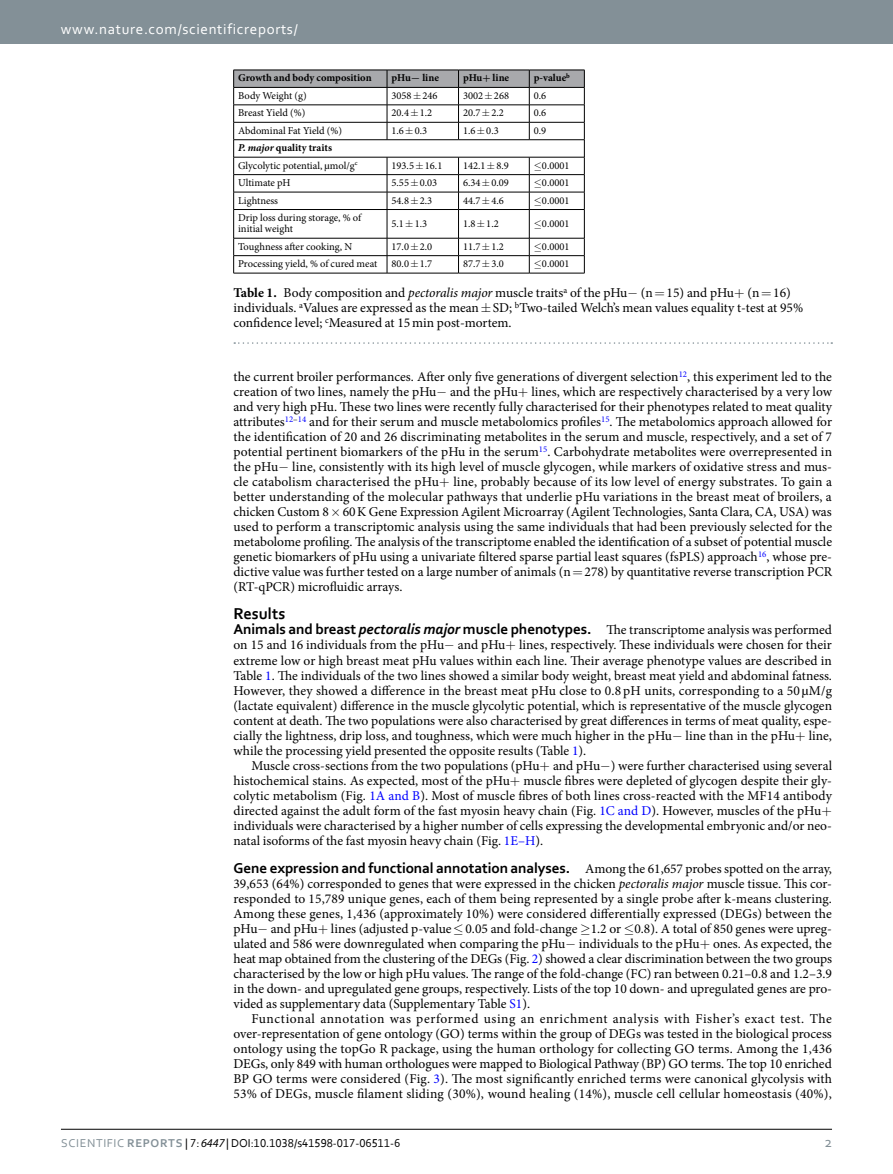
<style>
.page{position:relative;width:893px;height:1174px;background:#fff}
.page>*{position:absolute;margin:0;border:0;box-sizing:border-box;transform-origin:0 0}
.t1{font:700 16.5px "Corbel";color:#000}
.t2{font:15px "Corbel Bold 2";letter-spacing:-.005em;color:#000}
.t3{font:15px "Corbel 2";letter-spacing:.045em;color:#fff}
.t4{font:15px "Corbel 2";color:#839097}
.t5{font:13.5px/15px "Minion Pro";color:#000;text-align:justify}
.t6{font:12px "Corbel";color:#000}
.t7{font:10.5px/17.4px "Minion Pro";color:#000}
.t8{font:700 10.5px "Minion Pro";color:#000}
.s1{font-weight:700;font-style:italic}
.s2{font-weight:700}
.s3{font-family:"STIX General"}
.s4{font-style:italic}
.s5{font-family:"Corbel Bold 2";font-size:15px}
.s6{font-family:"Corbel";font-weight:700;font-style:italic;font-size:15px}
.s7{color:#00f}
.s8{font-family:"Minion Pro";font-size:13.5px}
.s9{font-family:"Corbel 2";color:#839097}
.s10{font-family:"Corbel Bold 2";color:#839097}
.s11{font-family:"Myriad Pro";font-style:italic}
</style>
<div class="page">
<div style="left:0;top:0;width:893px;height:43px;background:#839097"></div>
<hr style="left:61px;top:1129px;width:771px;height:1px;background:#000">
<svg style="left:234px;top:342px;width:598px;height:2px"></svg>
<hr style="left:233px;top:273px;width:154px;height:1px;background:#000">
<hr style="left:387px;top:273px;width:71px;height:1px;background:#000">
<hr style="left:458px;top:273px;width:71px;height:1px;background:#000">
<hr style="left:529px;top:273px;width:56px;height:1px;background:#000">
<svg style="left:233px;top:70px;width:352px;height:203px"></svg>
<p class="t3" style="left:61px;top:19px;width:238px">www.nature.com/scientificreports/</p>
<p class="t8" style="left:238px;top:71px;width:135px">Growth and body composition</p>
<p class="t8" style="left:391px;top:71px;width:49px">pHu− line</p>
<p class="t8" style="left:463px;top:71px;width:48px">pHu line</p>
<p class="t8" style="left:534px;top:71px;width:38px">p-value<sup>b</sup></p>
<p class="t7" style="left:238px;top:87px;width:70px">Body Weight (g)</p>
<p class="t7" style="left:391px;top:87px;width:48px">3058 246</p>
<p class="t7" style="left:463px;top:87px;width:48px">3002 268</p>
<p class="t7" style="left:534px;top:87px;width:14px">0.6</p>
<p class="t7" style="left:238px;top:104px;width:69px">Breast Yield (%)</p>
<p class="t7" style="left:391px;top:104px;width:42px">20.4 1.2</p>
<p class="t7" style="left:463px;top:104px;width:42px">20.7 2.2</p>
<p class="t7" style="left:534px;top:104px;width:14px">0.6</p>
<p class="t7" style="left:238px;top:122px;width:105px">Abdominal Fat Yield (%)</p>
<p class="t7" style="left:391px;top:122px;width:37px">1.6 0.3</p>
<p class="t7" style="left:463px;top:122px;width:37px">1.6 0.3</p>
<p class="t7" style="left:534px;top:122px;width:14px">0.9</p>
<p class="t7" style="left:238px;top:139px;width:121px"><span class="s1">P. major</span> <span class="s2">quality traits<br></span>Glycolytic potential, <span class="s3">µ</span>mol/g<sup>c</sup></p>
<p class="t7" style="left:392px;top:157px;width:52px">193.5 16.1</p>
<p class="t7" style="left:463px;top:157px;width:47px">142.1 8.9</p>
<p class="t7" style="left:534px;top:157px;width:37px">≤0.0001</p>
<p class="t7" style="left:238px;top:174px;width:54px">Ultimate pH</p>
<p class="t7" style="left:392px;top:174px;width:47px">5.55 0.03</p>
<p class="t7" style="left:463px;top:174px;width:47px">6.34 0.09</p>
<p class="t7" style="left:534px;top:174px;width:37px">≤0.0001</p>
<p class="t7" style="left:238px;top:191px;width:41px">Lightness</p>
<p class="t7" style="left:392px;top:191px;width:42px">54.8 2.3</p>
<p class="t7" style="left:463px;top:191px;width:42px">44.7 4.6</p>
<p class="t7" style="left:534px;top:191px;width:37px">≤0.0001</p>
<p class="t7" style="left:238px;top:212px;width:125px;line-height:11.2px">Drip loss during storage, % of initial weight</p>
<p class="t7" style="left:392px;top:214px;width:37px">5.1 1.3</p>
<p class="t7" style="left:463px;top:214px;width:37px">1.8 1.2</p>
<p class="t7" style="left:534px;top:214px;width:37px">≤0.0001</p>
<p class="t7" style="left:238px;top:238px;width:116px">Toughness after cooking, N</p>
<p class="t7" style="left:392px;top:238px;width:42px">17.0 2.0</p>
<p class="t7" style="left:463px;top:238px;width:42px">11.7 1.2</p>
<p class="t7" style="left:534px;top:238px;width:37px">≤0.0001</p>
<p class="t7" style="left:238px;top:255px;width:141px">Processing yield, % of cured meat</p>
<p class="t7" style="left:392px;top:255px;width:42px">80.0 1.7</p>
<p class="t7" style="left:463px;top:255px;width:42px">87.7 3.0</p>
<p class="t7" style="left:534px;top:255px;width:37px">≤0.0001</p>
<p class="t5" style="left:233px;top:285px;width:571px;text-align:left"><span class="s2">Table 1.</span> Body composition and <span class="s4">pectoralis major</span> muscle traits<sup>a</sup> of the pHu− (n 15) and pHu (n 16) individuals. <sup>a</sup>Values are expressed as the mean SD; <sup>b</sup>Two-tailed Welch’s mean values equality t-test at 95% confidence level; <sup>c</sup>Measured at 15min post-mortem.</p>
<p class="t5" style="left:233px;top:369px;width:600px">the current broiler performances. After only five generations of divergent selection<sup>12</sup>, this experiment led to the creation of two lines, namely the pHu− and the pHu lines, which are respectively characterised by a very low and very high pHu. These two lines were recently fully characterised for their phenotypes related to meat quality attributes<sup>12</sup><sup>–</sup><sup>14</sup> and for their serum and muscle metabolomics profiles<sup>15</sup>. The metabolomics approach allowed for the identification of 20 and 26 discriminating metabolites in the serum and muscle, respectively, and a set of 7 potential pertinent biomarkers of the pHu in the serum<sup>15</sup>. Carbohydrate metabolites were overrepresented in the pHu− line, consistently with its high level of muscle glycogen, while markers of oxidative stress and mus&shy;cle catabolism characterised the pHu line, probably because of its low level of energy substrates. To gain a better understanding of the molecular pathways that underlie pHu variations in the breast meat of broilers, a chicken Custom 8 60K Gene Expression Agilent Microarray (Agilent Technologies, Santa Clara, CA, USA) was used to perform a transcriptomic analysis using the same individuals that had been previously selected for the metabolome profiling. The analysis of the transcriptome enabled the identification of a subset of potential muscle genetic biomarkers of pHu using a univariate filtered sparse partial least squares (fsPLS) approach<sup>16</sup>, whose pre&shy;dictive value was further tested on a large number of animals (n 278) by quantitative reverse transcription PCR (RT-qPCR) microfluidic arrays.</p>
<p class="t1" style="left:233px;top:604px;width:53px">Results</p>
<p class="t5" style="left:233px;top:623px;width:600px"><span class="s5">Animals and breast</span> <span class="s6">pectoralis major</span> <span class="s5">muscle phenotypes.</span> The transcriptome analysis was performed on 15 and 16 individuals from the pHu− and pHu lines, respectively. These individuals were chosen for their extreme low or high breast meat pHu values within each line. Their average phenotype values are described in Table <span class="s7">1</span>. The individuals of the two lines showed a similar body weight, breast meat yield and abdominal fatness.<br>However, they showed a difference in the breast meat pHu close to 0.8 pH units, corresponding to a 50 <span class="s3">µ</span>M/g (lactate equivalent) difference in the muscle glycolytic potential, which is representative of the muscle glycogen content at death. The two populations were also characterised by great differences in terms of meat quality, espe&shy;cially the lightness, drip loss, and toughness, which were much higher in the pHu− line than in the pHu line, while the processing yield presented the opposite results (Table <span class="s7">1</span>).</p>
<p class="t5" style="left:233px;top:757px;width:600px;text-align:left;text-indent:18px">Muscle cross-sections from the two populations (pHu and pHu−) were further characterised using several histochemical stains. As expected, most of the pHu muscle fibres were depleted of glycogen despite their gly&shy;colytic metabolism (Fig. <span class="s7">1A and B</span>). Most of muscle fibres of both lines cross-reacted with the MF14 antibody directed against the adult form of the fast myosin heavy chain (Fig. <span class="s7">1C and D</span>). However, muscles of the pHu individuals were characterised by a higher number of cells expressing the developmental embryonic and/or neo&shy;natal isoforms of the fast myosin heavy chain (Fig. <span class="s7">1E–H</span>).</p>
<p class="t2" style="left:233px;top:858px;width:600px">Gene expression and functional annotation analyses. <span class="s8">Among the 61,657 probes spotted on the array,</span></p>
<p class="t5" style="left:233px;top:876px;width:600px">39,653 (64%) corresponded to genes that were expressed in the chicken <span class="s4">pectoralis major</span> muscle tissue. This cor&shy;responded to 15,789 unique genes, each of them being represented by a single probe after k-means clustering.<br>Among these genes, 1,436 (approximately 10%) were considered differentially expressed (DEGs) between the pHu− and pHu lines (adjusted p-value≤0.05 and fold-change ≥1.2 or ≤0.8). A total of 850 genes were upreg&shy;ulated and 586 were downregulated when comparing the pHu− individuals to the pHu ones. As expected, the heat map obtained from the clustering of the DEGs (Fig. <span class="s7">2</span>) showed a clear discrimination between the two groups characterised by the low or high pHu values. The range of the fold-change (FC) ran between 0.21–0.8 and 1.2–3.9 in the down- and upregulated gene groups, respectively. Lists of the top 10 down- and upregulated genes are pro&shy;vided as supplementary data (Supplementary Table <span class="s7">S1</span>).</p>
<p class="t5" style="left:233px;top:1011px;width:600px;text-indent:18px">Functional annotation was performed using an enrichment analysis with Fisher’s exact test. The over-representation of gene ontology (GO) terms within the group of DEGs was tested in the biological process ontology using the topGo R package, using the human orthology for collecting GO terms. Among the 1,436<br>DEGs, only 849 with human orthologues were mapped to Biological Pathway (BP) GO terms. The top 10 enriched BP GO terms were considered (Fig. <span class="s7">3</span>). The most significantly enriched terms were canonical glycolysis with 53% of DEGs, muscle filament sliding (30%), wound healing (14%), muscle cell cellular homeostasis (40%),</p>
<p class="t6" style="left:61px;top:1135px;width:341px"><span class="s9">Scientific</span> <span class="s10">REPOrTS</span> | 7: <span class="s11">6447</span> | DOI:10.1038/s41598-017-06511-6</p>
<p class="t4" style="left:824px;top:1132px;width:9px">2</p>
</div>
